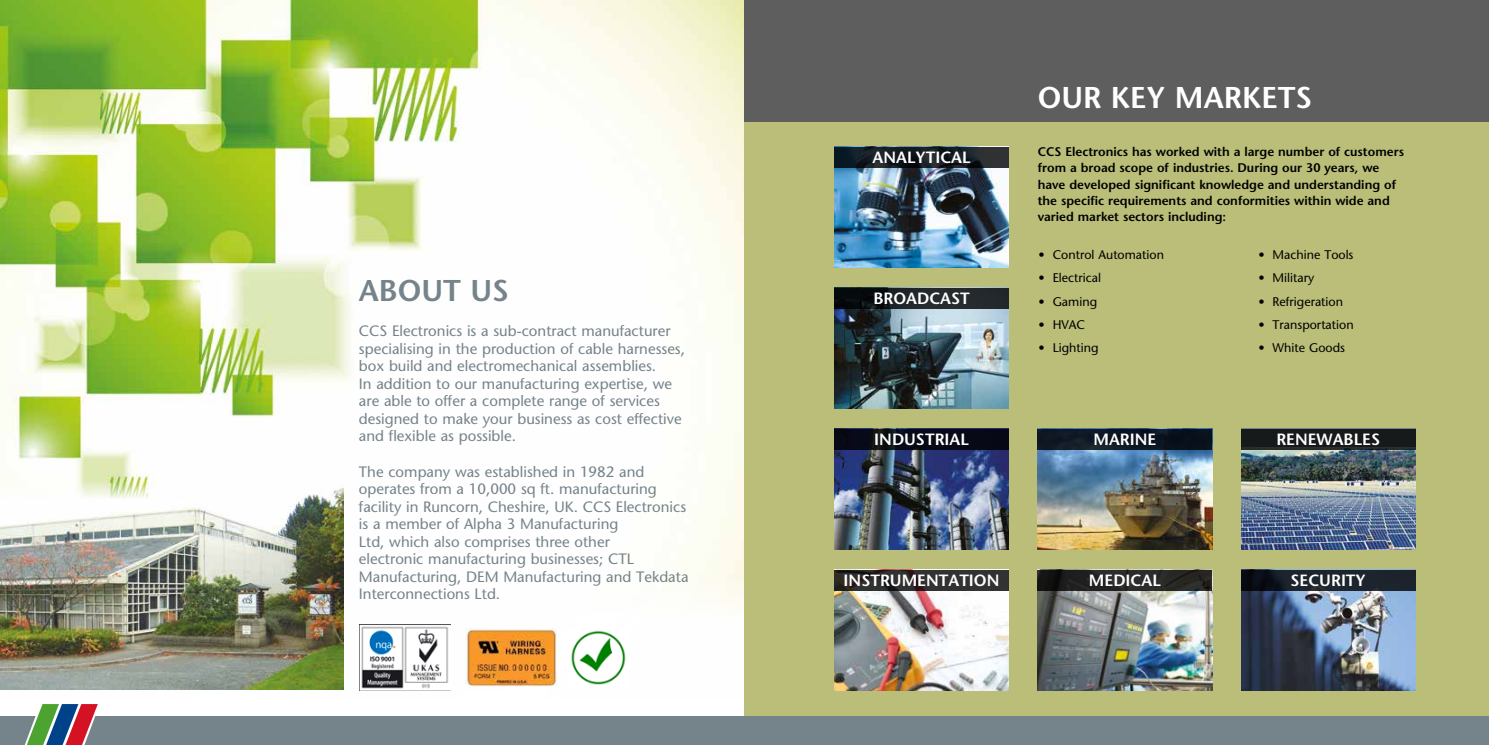
<style>
.page{position:relative;width:1489px;height:745px;background:#fff}
.page>*{position:absolute;margin:0;border:0;box-sizing:border-box;transform-origin:0 0}
.t1{font:600 30px "Stone Sans";color:#fff}
.t2{font:600 30px "Stone Sans";color:#75838a}
.t3{font:600 16.25px "Stone Sans";color:#fff}
.t4{font:15px/17.5px "Stone Sans";color:#75838a}
.t5{font:600 12.5px/16.2px "Stone Sans";color:#000}
.t6{font:12.5px "Stone Sans";color:#000}
</style>
<div class="page">
<div style="left:0;top:716px;width:744px;height:28px;background:#75838a"></div>
<svg style="left:25px;top:704px;width:73px;height:40px"></svg>
<img style="left:0;top:0;width:744px;height:691px">
<img style="left:568px;top:628px;width:61px;height:57px">
<img style="left:466px;top:628px;width:90px;height:57px">
<img style="left:0;top:468px;width:343px;height:221px">
<div style="left:744px;top:72px;width:744px;height:672px;background:#babe78"></div>
<div style="left:876px;top:716px;width:612px;height:28px;background:#75838a"></div>
<div style="left:682px;top:716px;width:623px;height:28px;background:#75838a"></div>
<div style="left:744px;top:0;width:744px;height:122px;background:#5f5e5e"></div>
<img style="left:834px;top:167px;width:174px;height:100px">
<svg style="left:834px;top:147px;width:174px;height:20px;background:#181f24"></svg>
<img style="left:1037px;top:449px;width:174px;height:100px">
<div style="left:1037px;top:428px;width:174px;height:21px;background:#0c1521"></div>
<img style="left:834px;top:590px;width:174px;height:99px">
<svg style="left:834px;top:569px;width:174px;height:21px;background:#373434"></svg>
<img style="left:1241px;top:590px;width:174px;height:99px">
<svg style="left:1241px;top:569px;width:174px;height:21px;background:#1d252f"></svg>
<img style="left:834px;top:449px;width:174px;height:100px">
<svg style="left:834px;top:428px;width:174px;height:21px;background:#0a0d1a"></svg>
<img style="left:1241px;top:449px;width:174px;height:100px">
<div style="left:1240px;top:428px;width:175px;height:21px;background:#171a1b"></div>
<img style="left:834px;top:308px;width:174px;height:100px">
<svg style="left:834px;top:287px;width:174px;height:21px;background:#1e2428"></svg>
<img style="left:1037px;top:590px;width:174px;height:99px">
<svg style="left:1037px;top:569px;width:174px;height:21px;background:#2a2a29"></svg>
<img style="left:360px;top:624px;width:91px;height:65px">
<h1 class="t2" style="left:359px;top:273px;width:151px">ABOUT US</h1>
<p class="t4" style="left:359px;top:322px;width:327px">CCS Electronics is a sub-contract manufacturer specialising in the production of cable harnesses, box build and electromechanical assemblies.<br>In addition to our manufacturing expertise, we are able to offer a complete range of services designed to make your business as cost effective and flexible as possible.</p>
<p class="t4" style="left:359px;top:462px;width:331px">The company was established in 1982 and operates from a 10,000 sq ft. manufacturing facility in Runcorn, Cheshire, UK. CCS Electronics is a member of Alpha 3 Manufacturing<br>Ltd, which also comprises three other<br>electronic manufacturing businesses; CTL Manufacturing, DEM Manufacturing and Tekdata Interconnections Ltd.</p>
<p class="t3" style="left:872px;top:147px;width:99px">ANALYTICAL</p>
<p class="t3" style="left:873px;top:288px;width:98px">BROADCAST</p>
<h1 class="t1" style="left:1037px;top:79px;width:276px">OUR KEY MARKETS</h1>
<p class="t5" style="left:1037px;top:143px;width:368px">CCS Electronics has worked with a large number of customers from a broad scope of industries. During our 30 years, we have developed significant knowledge and understanding of the specific requirements and conformities within wide and varied market sectors including:</p>
<p class="t6" style="left:1038px;top:247px;width:127px">• Control Automation</p>
<p class="t6" style="left:1038px;top:270px;width:64px">• Electrical</p>
<p class="t6" style="left:1038px;top:294px;width:60px">• Gaming</p>
<p class="t6" style="left:1038px;top:317px;width:48px">• HVAC</p>
<p class="t6" style="left:1038px;top:340px;width:61px">• Lighting</p>
<p class="t6" style="left:1258px;top:247px;width:97px">• Machine Tools</p>
<p class="t6" style="left:1258px;top:270px;width:57px">• Military</p>
<p class="t6" style="left:1258px;top:294px;width:86px">• Refrigeration</p>
<p class="t6" style="left:1258px;top:317px;width:97px">• Transportation</p>
<p class="t6" style="left:1258px;top:340px;width:88px">• White Goods</p>
<p class="t3" style="left:874px;top:429px;width:96px">INDUSTRIAL</p>
<p class="t3" style="left:1276px;top:429px;width:105px">RENEWABLES</p>
<p class="t3" style="left:1093px;top:429px;width:64px">MARINE</p>
<p class="t3" style="left:843px;top:569px;width:157px">INSTRUMENTATION</p>
<p class="t3" style="left:1290px;top:569px;width:77px">SECURITY</p>
<p class="t3" style="left:1088px;top:569px;width:73px">MEDICAL</p>
</div>
